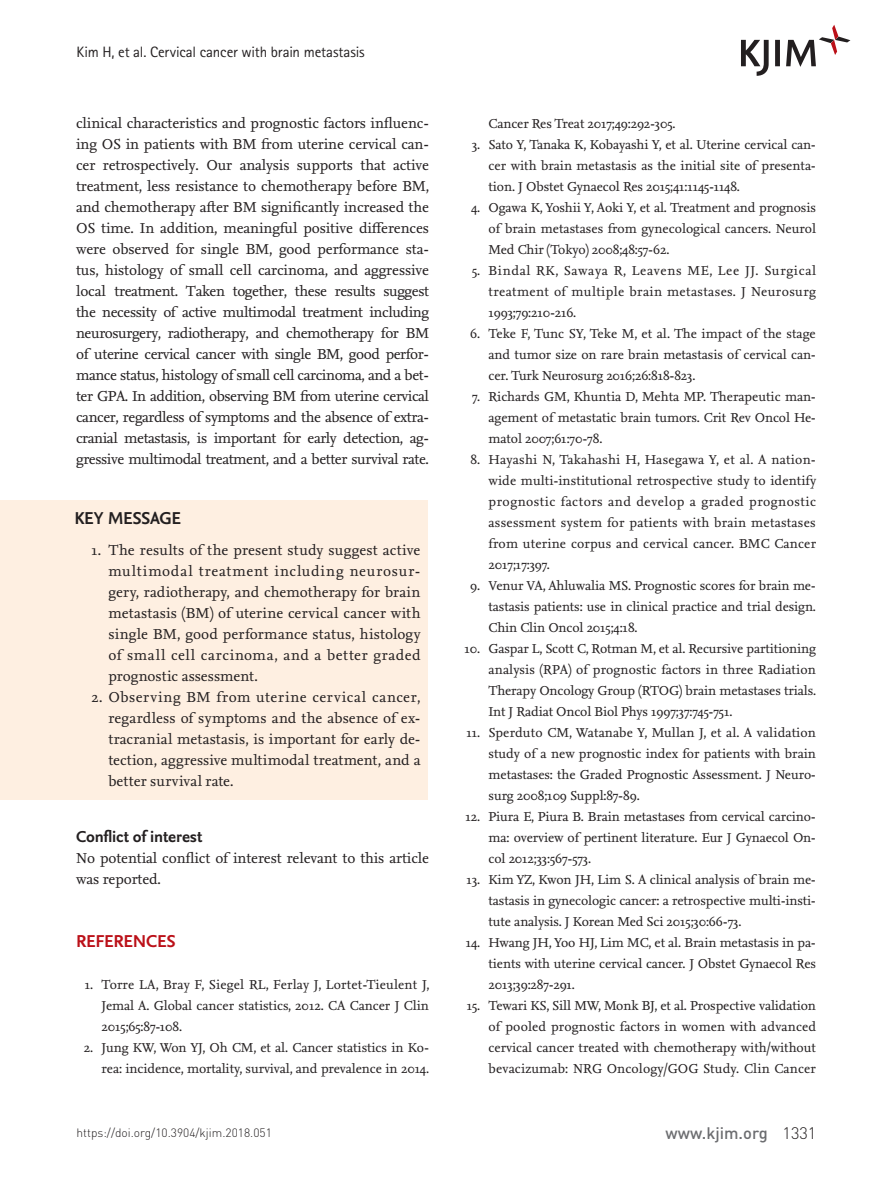
<style>
.page{position:relative;width:893px;height:1191px;background:#fff}
.page>*{position:absolute;margin:0;border:0;box-sizing:border-box;transform-origin:0 0}
.키메세지제목{font:700 18px "Nexus Sans";letter-spacing:-.02em;color:#231f20}
.제목1{font:700 18px "Nexus Sans";letter-spacing:-.025em;color:#bb1018}
.제목2{font:700 16.5px "Nexus Sans";letter-spacing:-.01em;color:#231f20}
.t1{font:500 16.5px "DIN Pro";color:#6c6d70}
.t2{font:300 16.5px "DIN Pro";color:#231f20}
.들였쓰기_본문{font:15px/21px "Nexus Serif";letter-spacing:-.005em;color:#231f20;text-align:justify}
.본문첫단락{font:15px/21px "Nexus Serif";letter-spacing:-.01em;color:#231f20}
.t3{font:15px "Rotis Sans Serif Std";letter-spacing:-.01em;color:#231f20}
.t4{font:13.5px/21px "Nexus Serif";letter-spacing:-.01em;color:#231f20;text-align:justify}
.t5{font:300 12px "DIN Pro";color:#231f20}
</style>
<div class="page">
<svg style="left:741px;top:25px;width:109px;height:51px"></svg>
<div style="left:1px;top:500px;width:427px;height:300px;background:#feefe1"></div>
<p class="t3" style="left:77px;top:43px;width:290px">Kim H, et al. Cervical cancer with brain metastasis</p>
<p class="들였쓰기_본문" style="left:76px;top:112px;width:354px">clinical characteristics and prognostic factors influenc&shy;ing OS in patients with BM from uterine cervical can&shy;cer retrospectively. Our analysis supports that active treatment, less resistance to chemotherapy before BM, and chemotherapy after BM significantly increased the OS time. In addition, meaningful positive differences were observed for single BM, good performance sta&shy;tus, histology of small cell carcinoma, and aggressive local treatment. Taken together, these results suggest the necessity of active multimodal treatment including neurosurgery, radiotherapy, and chemotherapy for BM of uterine cervical cancer with single BM, good perfor&shy;mance status, histology of small cell carcinoma, and a bet&shy;ter GPA. In addition, observing BM from uterine cervical cancer, regardless of symptoms and the absence of extra&shy;cranial metastasis, is important for early detection, ag&shy;gressive multimodal treatment, and a better survival rate.</p>
<p class="키메세지제목" style="left:74px;top:506px;width:108px">KEY MESSAGE</p>
<p class="들였쓰기_본문" style="left:108px;top:539px;width:314px;text-indent:-17px">1. The results of the present study suggest active multimodal treatment including neurosur&shy;gery, radiotherapy, and chemotherapy for brain metastasis (BM) of uterine cervical cancer with single BM, good performance status, histology of small cell carcinoma, and a better graded prognostic assessment.</p>
<p class="들였쓰기_본문" style="left:108px;top:686px;width:314px;text-indent:-17px">2. Observing BM from uterine cervical cancer, regardless of symptoms and the absence of ex&shy;tracranial metastasis, is important for early de&shy;tection, aggressive multimodal treatment, and a better survival rate.</p>
<p class="제목2" style="left:76px;top:826px;width:128px">Conflict of interest</p>
<p class="본문첫단락" style="left:76px;top:847px;width:354px">No potential conflict of interest relevant to this article was reported.</p>
<p class="제목1" style="left:76px;top:929px;width:101px">REFERENCES</p>
<p class="t4" style="left:102px;top:973px;width:329px;text-indent:-17px">1. Torre LA, Bray F, Siegel RL, Ferlay J, Lortet-Tieulent J, Jemal A. Global cancer statistics, 2012. CA Cancer J Clin 2015;65:87-108.</p>
<p class="t4" style="left:84px;top:1036px;width:347px;text-align:right">2. Jung KW, Won YJ, Oh CM, et al. Cancer statistics in Ko&shy;rea: incidence, mortality, survival, and prevalence in 2014.</p>
<p class="t4" style="left:489px;top:112px;width:188px">Cancer Res Treat 2017;49:292-305.</p>
<p class="t4" style="left:489px;top:133px;width:329px;text-indent:-17px">3. Sato Y, Tanaka K, Kobayashi Y, et al. Uterine cervical can&shy;cer with brain metastasis as the initial site of presenta&shy;tion. J Obstet Gynaecol Res 2015;41:1145-1148.</p>
<p class="t4" style="left:489px;top:196px;width:329px;text-indent:-18px">4. Ogawa K, Yoshii Y, Aoki Y, et al. Treatment and prognosis of brain metastases from gynecological cancers. Neurol Med Chir (Tokyo) 2008;48:57-62.</p>
<p class="t4" style="left:489px;top:259px;width:329px;text-indent:-17px">5. Bindal RK, Sawaya R, Leavens ME, Lee JJ. Surgical treatment of multiple brain metastases. J Neurosurg 1993;79:210-216.</p>
<p class="t4" style="left:489px;top:322px;width:329px;text-indent:-18px">6. Teke F, Tunc SY, Teke M, et al. The impact of the stage and tumor size on rare brain metastasis of cervical can&shy;cer. Turk Neurosurg 2016;26:818-823.</p>
<p class="t4" style="left:489px;top:385px;width:329px;text-indent:-17px">7. Richards GM, Khuntia D, Mehta MP. Therapeutic man&shy;agement of metastatic brain tumors. Crit Rev Oncol He&shy;matol 2007;61:70-78.</p>
<p class="t4" style="left:489px;top:448px;width:329px;text-indent:-18px">8. Hayashi N, Takahashi H, Hasegawa Y, et al. A nation&shy;wide multi-institutional retrospective study to identify prognostic factors and develop a graded prognostic assessment system for patients with brain metastases from uterine corpus and cervical cancer. BMC Cancer 2017;17:397.</p>
<p class="t4" style="left:489px;top:574px;width:329px;text-indent:-18px">9. Venur VA, Ahluwalia MS. Prognostic scores for brain me&shy;tastasis patients: use in clinical practice and trial design.<br>Chin Clin Oncol 2015;4:18.</p>
<p class="t4" style="left:489px;top:637px;width:329px;text-indent:-24px">10. Gaspar L, Scott C, Rotman M, et al. Recursive partitioning analysis (RPA) of prognostic factors in three Radiation Therapy Oncology Group (RTOG) brain metastases trials.<br>Int J Radiat Oncol Biol Phys 1997;37:745-751.</p>
<p class="t4" style="left:489px;top:721px;width:329px;text-indent:-22px">11. Sperduto CM, Watanabe Y, Mullan J, et al. A validation study of a new prognostic index for patients with brain metastases: the Graded Prognostic Assessment. J Neuro&shy;surg 2008;109 Suppl:87-89.</p>
<p class="t4" style="left:489px;top:805px;width:329px;text-indent:-23px">12. Piura E, Piura B. Brain metastases from cervical carcino&shy;ma: overview of pertinent literature. Eur J Gynaecol On&shy;col 2012;33:567-573.</p>
<p class="t4" style="left:489px;top:868px;width:329px;text-indent:-22px">13. Kim YZ, Kwon JH, Lim S. A clinical analysis of brain me&shy;tastasis in gynecologic cancer: a retrospective multi-insti&shy;tute analysis. J Korean Med Sci 2015;30:66-73.</p>
<p class="t4" style="left:489px;top:931px;width:329px;text-indent:-23px">14. Hwang JH, Yoo HJ, Lim MC, et al. Brain metastasis in pa&shy;tients with uterine cervical cancer. J Obstet Gynaecol Res 2013;39:287-291.</p>
<p class="t4" style="left:489px;top:994px;width:329px;text-indent:-22px">15. Tewari KS, Sill MW, Monk BJ, et al. Prospective validation of pooled prognostic factors in women with advanced cervical cancer treated with chemotherapy with/without bevacizumab: NRG Oncology/GOG Study. Clin Cancer</p>
<p class="t5" style="left:77px;top:1124px;width:197px">https://doi.org/10.3904/kjim.2018.051</p>
<p class="t1" style="left:666px;top:1121px;width:104px">www.kjim.org</p>
<p class="t2" style="left:782px;top:1121px;width:35px">1331</p>
</div>
